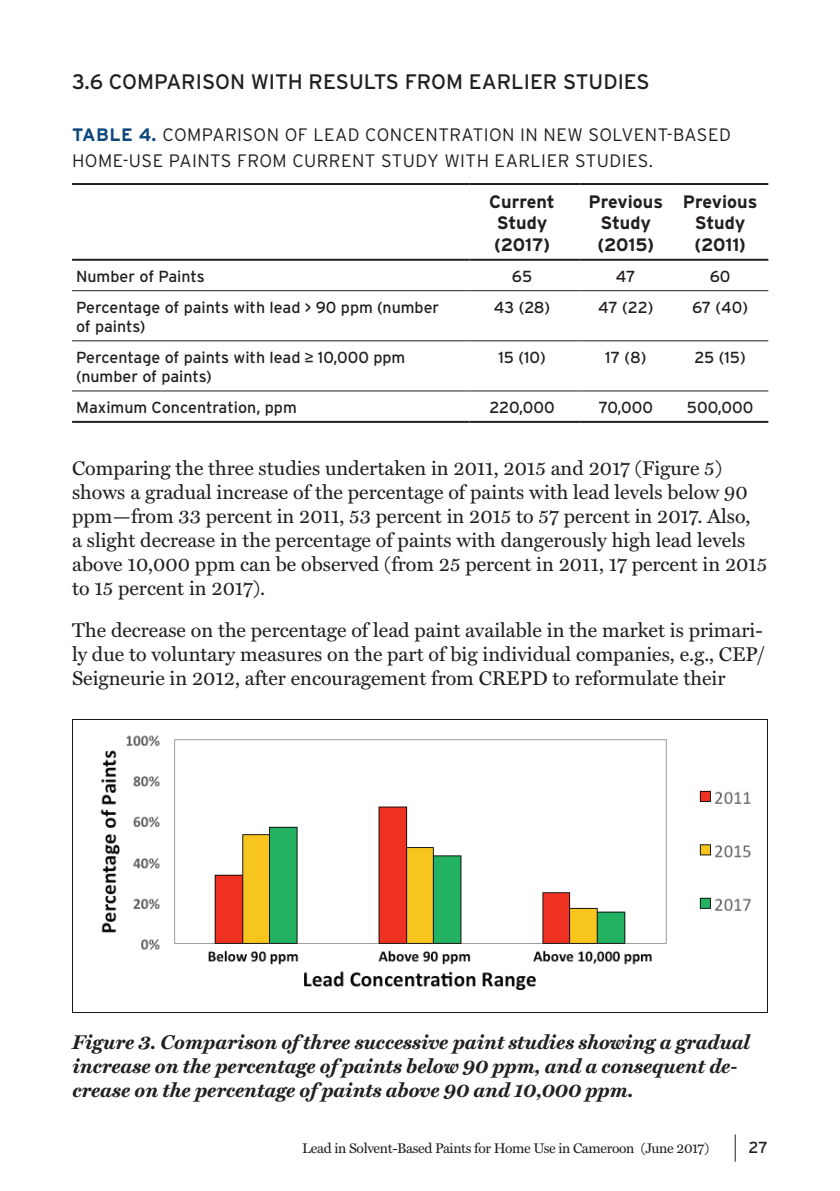
<style>
.page{position:relative;width:840px;height:1191px;background:#fff}
.page>*{position:absolute;margin:0;border:0;box-sizing:border-box;transform-origin:0 0}
.t1{font:21px "Interstate";color:#231f20}
.t2{font:20px/24px "Miller Text";color:#231f20}
.t3{font:italic 700 20px/24px "Miller Text";color:#231f20}
.t4{font:300 18px/26px "Interstate";letter-spacing:.025em;color:#231f20}
.t5{font:700 18px/21.6px "Interstate";color:#231f20;text-align:center}
.t6{font:16px/19.2px "Interstate";color:#231f20}
.t7{font:14px "Miller Text";letter-spacing:-.025em;color:#231f20}
.s1{font-weight:700;color:#0d477d}
.s2{font-family:"Arial"}
</style>
<div class="page">
<svg style="left:734px;top:1134px;width:1px;height:27px"></svg>
<hr style="left:72px;top:183px;width:397px;height:2px;background:#231f20">
<hr style="left:469px;top:183px;width:110px;height:2px;background:#231f20">
<hr style="left:579px;top:183px;width:97px;height:2px;background:#231f20">
<hr style="left:676px;top:183px;width:91px;height:2px;background:#231f20">
<hr style="left:72px;top:259px;width:397px;height:2px;background:#231f20">
<hr style="left:469px;top:259px;width:110px;height:2px;background:#231f20">
<hr style="left:579px;top:259px;width:97px;height:2px;background:#231f20">
<hr style="left:676px;top:259px;width:91px;height:2px;background:#231f20">
<hr style="left:72px;top:390px;width:397px;height:1px;background:#231f20">
<hr style="left:469px;top:390px;width:110px;height:1px;background:#231f20">
<hr style="left:579px;top:390px;width:97px;height:1px;background:#231f20">
<hr style="left:676px;top:390px;width:91px;height:1px;background:#231f20">
<hr style="left:72px;top:421px;width:397px;height:2px;background:#231f20">
<hr style="left:469px;top:421px;width:110px;height:2px;background:#231f20">
<hr style="left:579px;top:421px;width:97px;height:2px;background:#231f20">
<hr style="left:676px;top:421px;width:91px;height:2px;background:#231f20">
<hr style="left:72px;top:290px;width:397px;height:1px;background:#231f20">
<hr style="left:469px;top:290px;width:110px;height:1px;background:#231f20">
<hr style="left:579px;top:290px;width:97px;height:1px;background:#231f20">
<hr style="left:676px;top:290px;width:91px;height:1px;background:#231f20">
<hr style="left:72px;top:340px;width:397px;height:1px;background:#231f20">
<hr style="left:469px;top:340px;width:110px;height:1px;background:#231f20">
<hr style="left:579px;top:340px;width:97px;height:1px;background:#231f20">
<hr style="left:676px;top:340px;width:91px;height:1px;background:#231f20">
<img style="left:72px;top:719px;width:695px;height:293px">
<p class="t1" style="left:72px;top:70px;width:578px">3.6 COMPARISON WITH RESULTS FROM EARLIER STUDIES</p>
<p class="t4" style="left:72px;top:121px;width:660px"><span class="s1">TABLE 4.</span> COMPARISON OF LEAD CONCENTRATION IN NEW SOLVENT-BASED<br>HOME-USE PAINTS FROM CURRENT STUDY WITH EARLIER STUDIES.</p>
<p class="t5" style="left:489px;top:190px;width:67px;text-align:left">Current<br>Study (2017)</p>
<p class="t5" style="left:588px;top:190px;width:76px">Previous<br>Study (2015)</p>
<p class="t5" style="left:682px;top:190px;width:76px">Previous<br>Study (2011)</p>
<p class="t6" style="left:76px;top:266px;width:130px">Number of Paints</p>
<p class="t6" style="left:511px;top:266px;width:22px">65</p>
<p class="t6" style="left:615px;top:266px;width:21px">47</p>
<p class="t6" style="left:709px;top:266px;width:22px">60</p>
<p class="t6" style="left:76px;top:297px;width:364px">Percentage of paints with lead &gt; 90 ppm (number of paints)</p>
<p class="t6" style="left:493px;top:297px;width:58px">43 (28)</p>
<p class="t6" style="left:598px;top:297px;width:57px">47 (22)</p>
<p class="t6" style="left:691px;top:297px;width:57px">67 (40)</p>
<p class="t6" style="left:76px;top:347px;width:330px">Percentage of paints with lead <span class="s2">≥</span> 10,000 ppm (number of paints)</p>
<p class="t6" style="left:498px;top:347px;width:49px">15 (10)</p>
<p class="t6" style="left:605px;top:347px;width:43px">17 (8)</p>
<p class="t6" style="left:694px;top:347px;width:53px">25 (15)</p>
<p class="t6" style="left:76px;top:397px;width:222px">Maximum Concentration, ppm</p>
<p class="t6" style="left:489px;top:397px;width:67px">220,000</p>
<p class="t6" style="left:598px;top:397px;width:56px">70,000</p>
<p class="t6" style="left:686px;top:397px;width:68px">500,000</p>
<p class="t2" style="left:72px;top:456px;width:696px">Comparing the three studies undertaken in 2011, 2015 and 2017 (Figure 5) shows a gradual increase of the percentage of paints with lead levels below 90 ppm—from 33 percent in 2011, 53 percent in 2015 to 57 percent in 2017. Also,<br>a slight decrease in the percentage of paints with dangerously high lead levels above 10,000 ppm can be observed (from 25 percent in 2011, 17 percent in 2015 to 15 percent in 2017).</p>
<p class="t2" style="left:72px;top:618px;width:694px;text-align:justify">The decrease on the percentage of lead paint available in the market is primari&shy;ly due to voluntary measures on the part of big individual companies, e.g., CEP/ Seigneurie in 2012, after encouragement from CREPD to reformulate their</p>
<p class="t3" style="left:72px;top:1029px;width:678px">Figure 3. Comparison of three successive paint studies showing a gradual increase on the percentage of paints below 90 ppm, and a consequent de&shy;crease on the percentage of paints above 90 and 10,000 ppm.</p>
<p class="t7" style="left:302px;top:1139px;width:408px">Lead in Solvent-Based Paints for Home Use in Cameroon (June 2017)</p>
<p class="t6" style="left:748px;top:1137px;width:21px">27</p>
</div>
